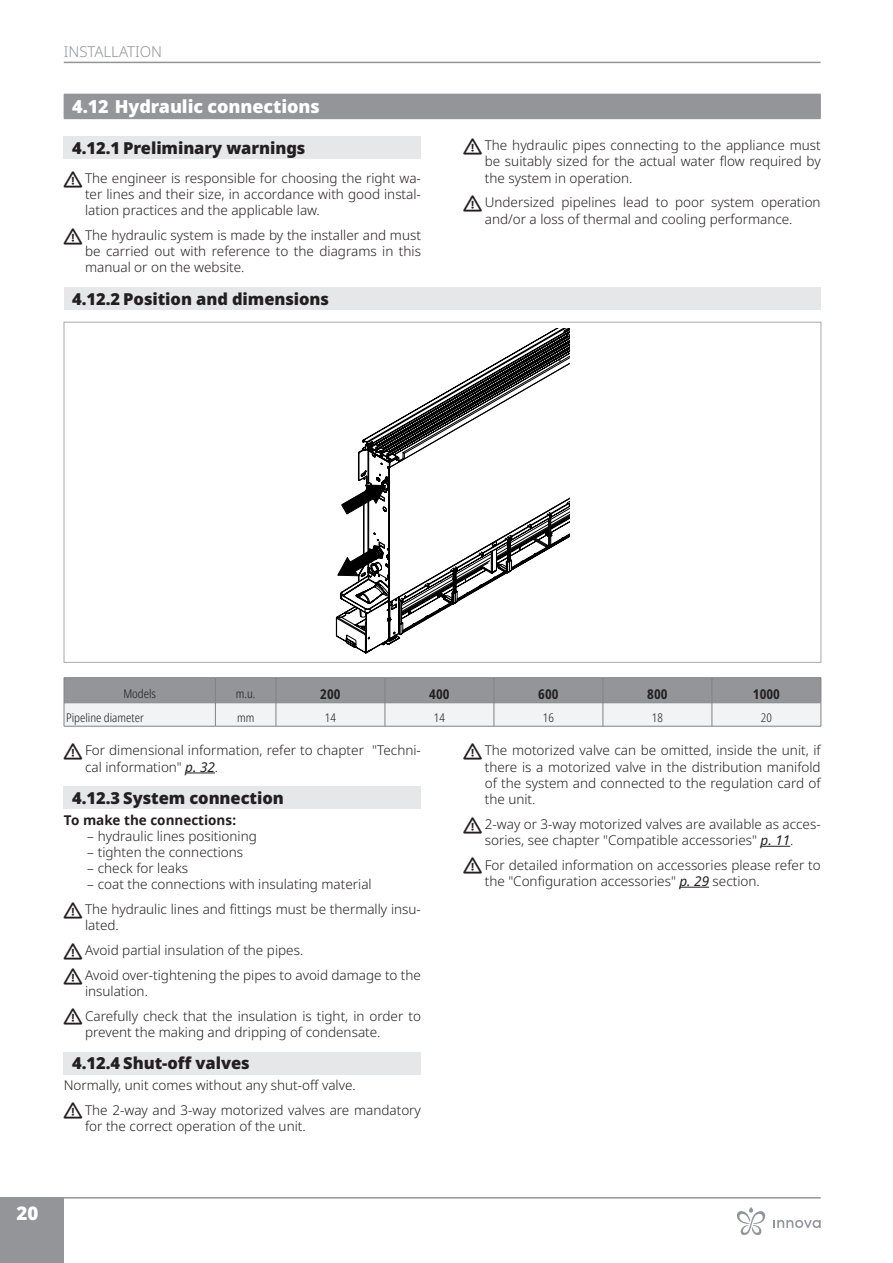
<style>
.page{position:relative;width:893px;height:1263px;background:#fff}
.page>*{position:absolute;margin:0;border:0;box-sizing:border-box;transform-origin:0 0}
.t1{font:900 18.75px "Noto Sans";color:#fff}
.t2{font:900 18px "Noto Sans";letter-spacing:-.005em;color:#fff}
.t3{font:900 16.5px "Noto Sans";letter-spacing:-.005em;color:#231f20}
.t4{font:300 15px "Noto Sans";color:#939598}
.t5{font:300 13.5px/16.2px "Noto Sans";color:#231f20}
.t6{font:700 13.5px "Noto Sans";color:#231f20}
.t7{font:700 condensed 13.5px "Noto Sans";color:#231f20}
.t8{font:300 condensed 12px "Noto Sans";color:#231f20}
.s1{font-weight:400;font-style:italic}
</style>
<div class="page">
<hr style="left:64px;top:1197px;width:757px;height:1px;background:#939598">
<div style="left:0;top:1197px;width:64px;height:66px;background:#939598"></div>
<hr style="left:64px;top:62px;width:757px;height:1px;background:#939598">
<div style="left:64px;top:95px;width:757px;height:24px;background:#939598"></div>
<div style="left:64px;top:94px;width:757px;height:24px;background:#939598"></div>
<div style="left:64px;top:136px;width:357px;height:23px;background:#e6e7e9"></div>
<div style="left:64px;top:287px;width:757px;height:23px;background:#e6e7e9"></div>
<svg style="left:337px;top:329px;width:232px;height:316px"></svg>
<hr style="left:64px;top:677px;width:151px;height:1px;background:#808285">
<hr style="left:215px;top:677px;width:61px;height:1px;background:#808285">
<hr style="left:276px;top:677px;width:109px;height:1px;background:#808285">
<hr style="left:385px;top:677px;width:109px;height:1px;background:#808285">
<hr style="left:494px;top:677px;width:109px;height:1px;background:#808285">
<hr style="left:603px;top:677px;width:109px;height:1px;background:#808285">
<hr style="left:712px;top:677px;width:109px;height:1px;background:#808285">
<hr style="left:215px;top:726px;width:61px;height:1px;background:#808285">
<hr style="left:276px;top:726px;width:109px;height:1px;background:#808285">
<hr style="left:385px;top:726px;width:109px;height:1px;background:#808285">
<hr style="left:494px;top:726px;width:109px;height:1px;background:#808285">
<hr style="left:603px;top:726px;width:109px;height:1px;background:#808285">
<hr style="left:712px;top:726px;width:109px;height:1px;background:#808285">
<svg style="left:64px;top:678px;width:758px;height:48px"></svg>
<hr style="left:64px;top:726px;width:151px;height:1px;background:#808285">
<hr style="left:185px;top:773px;width:30px;height:1px;background:#231f20">
<div style="left:64px;top:786px;width:357px;height:23px;background:#e6e7e9"></div>
<div style="left:64px;top:1052px;width:357px;height:22px;background:#e6e7e9"></div>
<svg style="left:761px;top:846px;width:29px;height:1px"></svg>
<hr style="left:679px;top:887px;width:30px;height:1px;background:#231f20">
<svg style="left:773px;top:1220px;width:48px;height:8px"></svg>
<svg style="left:737px;top:1207px;width:29px;height:28px"></svg>
<p class="t4" style="left:64px;top:41px;width:14px">Installati</p>
<p class="t4" style="left:140px;top:41px;width:21px">on</p>
<h2 class="t2" style="left:72px;top:93px;width:249px">4.12 Hydraulic connections</h2>
<p class="t3" style="left:72px;top:135px;width:235px">4.12.1 Preliminary warnings</p>
<p class="t5" style="left:85px;top:170px;width:337px;text-align:justify">The engineer is responsible for choosing the right wa&shy;ter lines and their size, in accordance with good instal&shy;lation practices and the applicable law.</p>
<p class="t5" style="left:85px;top:227px;width:337px;text-align:justify">The hydraulic system is made by the installer and must be carried out with reference to the diagrams in this manual or on the website.</p>
<p class="t3" style="left:72px;top:286px;width:258px">4.12.2 Position and dimensions</p>
<p class="t5" style="left:485px;top:138px;width:337px;text-align:justify">The hydraulic pipes connecting to the appliance must be suitably sized for the actual water flow required by the system in operation.</p>
<p class="t5" style="left:485px;top:195px;width:337px">Undersized pipelines lead to poor system operation and/or a loss of thermal and cooling performance.</p>
<p class="t8" style="left:123px;top:685px;width:34px">Models</p>
<p class="t8" style="left:236px;top:685px;width:21px">m.u.</p>
<p class="t7" style="left:320px;top:684px;width:22px">200</p>
<p class="t7" style="left:429px;top:684px;width:22px">400</p>
<p class="t7" style="left:538px;top:684px;width:22px">600</p>
<p class="t7" style="left:647px;top:684px;width:22px">800</p>
<p class="t7" style="left:753px;top:684px;width:28px">1000</p>
<p class="t8" style="left:66px;top:709px;width:79px">Pipeline diameter</p>
<p class="t8" style="left:237px;top:709px;width:19px">mm</p>
<p class="t8" style="left:325px;top:709px;width:13px">14</p>
<p class="t8" style="left:434px;top:709px;width:13px">14</p>
<p class="t8" style="left:543px;top:709px;width:13px">16</p>
<p class="t8" style="left:652px;top:709px;width:13px">18</p>
<p class="t8" style="left:761px;top:709px;width:13px">20</p>
<p class="t5" style="left:85px;top:743px;width:337px">For dimensional information, refer to chapter "Techni&shy;cal information" <span class="s1">p. 32</span>.</p>
<p class="t3" style="left:72px;top:786px;width:213px">4.12.3 System connection</p>
<p class="t6" style="left:64px;top:810px;width:174px">To make the connections:</p>
<p class="t5" style="left:87px;top:828px;width:171px">– hydraulic lines positioning</p>
<p class="t5" style="left:87px;top:844px;width:158px">– tighten the connections</p>
<p class="t5" style="left:87px;top:860px;width:102px">– check for leaks</p>
<p class="t5" style="left:85px;top:872px;width:337px;line-height:24.8px">– coat the connections with insulating material<br>The hydraulic lines and fittings must be thermally insu-</p>
<p class="t5" style="left:85px;top:913px;width:337px;line-height:24.8px">lated.<br>Avoid partial insulation of the pipes.<br>Avoid over-tightening the pipes to avoid damage to the</p>
<p class="t5" style="left:85px;top:979px;width:337px;line-height:24.8px">insulation.<br>Carefully check that the insulation is tight, in order to</p>
<p class="t5" style="left:85px;top:1024px;width:297px">prevent the making and dripping of condensate.</p>
<p class="t3" style="left:72px;top:1051px;width:179px">4.12.4 Shut-off valves</p>
<p class="t5" style="left:85px;top:1073px;width:337px;line-height:24.8px;text-indent:-21px">Normally, unit comes without any shut-off valve.<br>The 2-way and 3-way motorized valves are mandatory</p>
<p class="t5" style="left:85px;top:1118px;width:222px">for the correct operation of the unit.</p>
<p class="t5" style="left:485px;top:743px;width:338px;text-align:justify">The motorized valve can be omitted, inside the unit, if there is a motorized valve in the distribution manifold of the system and connected to the regulation card of the unit.</p>
<p class="t5" style="left:485px;top:816px;width:337px">2-way or 3-way motorized valves are available as acces&shy;sories, see chapter "Compatible accessories" <span class="s1">p. 11</span>.</p>
<p class="t5" style="left:485px;top:857px;width:337px">For detailed information on accessories please refer to the "Configuration accessories" <span class="s1">p. 29</span> section.</p>
<h1 class="t1" style="left:17px;top:1199px;width:23px">20</h1>
</div>
